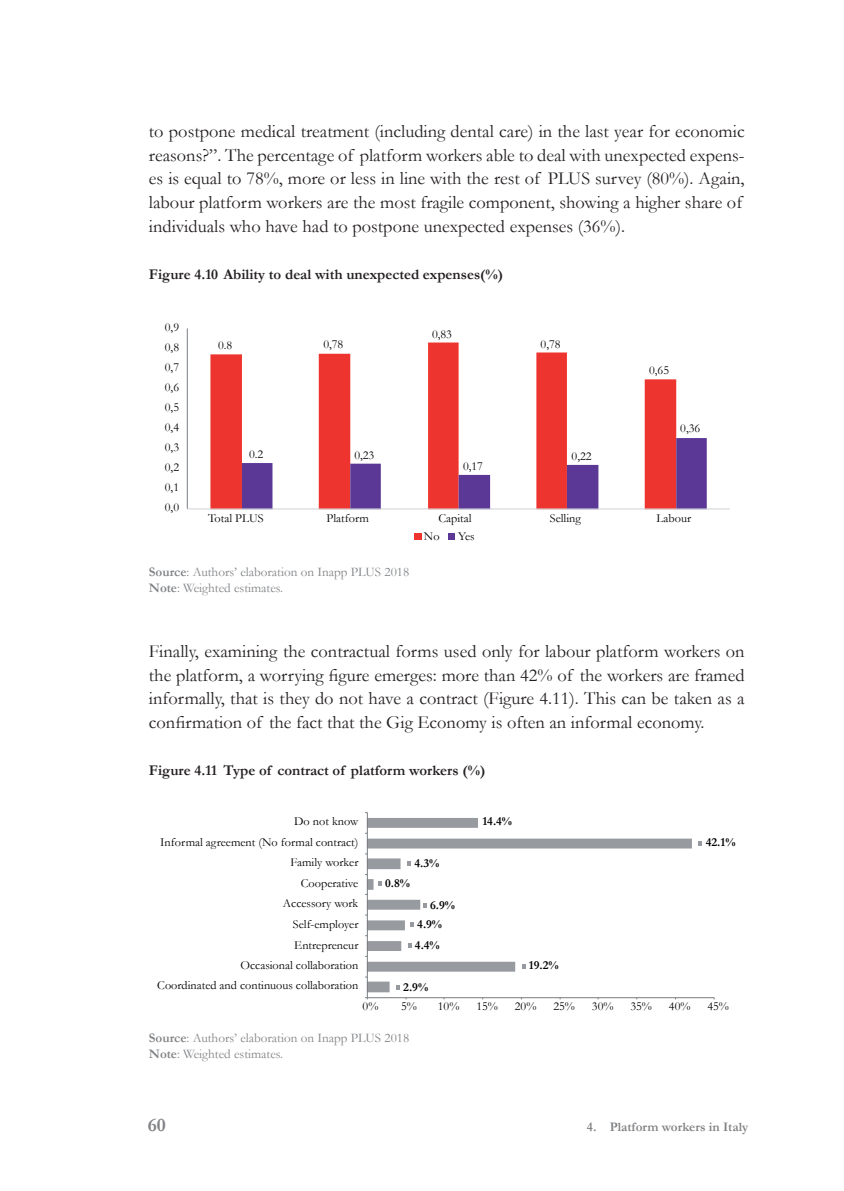
<style>
.page{position:relative;width:844px;height:1191px;background:#fff}
.page>*{position:absolute;margin:0;border:0;box-sizing:border-box;transform-origin:0 0}
.t1{font:700 19.25px "Garamond";color:#808285}
.t2{font:18.38px/23.6px "Garamond";color:#231f20}
.t3{font:700 14.88px "Garamond";color:#231f20}
.t4{font:13.12px/15.8px "Garamond";color:#808285}
.t5{font:700 13.12px "Garamond";color:#808285}
.t6{font:12.25px "Garamond";color:#020205}
.t7{font:700 12.25px "Garamond";color:#020205}
.s1{font-weight:700}
</style>
<div class="page">
<svg style="left:210px;top:342px;width:466px;height:166px"></svg>
<svg style="left:242px;top:438px;width:464px;height:70px"></svg>
<hr style="left:187px;top:328px;width:1px;height:181px;background:#797d81">
<hr style="left:187px;top:508px;width:542px;height:1px;background:#ced1d5">
<div style="left:414px;top:533px;width:7px;height:7px;background:#ee342e"></div>
<div style="left:448px;top:533px;width:7px;height:7px;background:#5b3896"></div>
<svg style="left:368px;top:818px;width:323px;height:174px"></svg>
<hr style="left:367px;top:997px;width:347px;height:1px;background:#797d81">
<hr style="left:367px;top:812px;width:1px;height:185px;background:#797d81">
<svg style="left:396px;top:985px;width:4px;height:4px"></svg>
<svg style="left:521px;top:964px;width:4px;height:4px"></svg>
<svg style="left:408px;top:943px;width:3px;height:4px"></svg>
<svg style="left:410px;top:923px;width:3px;height:4px"></svg>
<svg style="left:423px;top:904px;width:3px;height:4px"></svg>
<svg style="left:378px;top:881px;width:3px;height:4px"></svg>
<svg style="left:407px;top:861px;width:3px;height:5px"></svg>
<svg style="left:698px;top:841px;width:4px;height:4px"></svg>
<p class="t2" style="left:149px;top:119px;width:597px">to postpone medical treatment (including dental care) in the last year for economic reasons?”. The percentage of platform workers able to deal with unexpected expens&shy;es is equal to 78%, more or less in line with the rest of PLUS survey (80%). Again, labour platform workers are the most fragile component, showing a higher share of individuals who have had to postpone unexpected expenses (36%).</p>
<p class="t3" style="left:149px;top:265px;width:355px">Figure 4.10 Ability to deal with unexpected expenses(%)</p>
<p class="t6" style="left:165px;top:319px;width:16px">0,9</p>
<p class="t6" style="left:165px;top:339px;width:16px">0,8</p>
<p class="t6" style="left:165px;top:359px;width:16px">0,7</p>
<p class="t6" style="left:165px;top:379px;width:16px">0,6</p>
<p class="t6" style="left:165px;top:399px;width:16px">0,5</p>
<p class="t6" style="left:165px;top:419px;width:16px">0,4</p>
<p class="t6" style="left:165px;top:440px;width:16px">0,3</p>
<p class="t6" style="left:165px;top:460px;width:16px">0,2</p>
<p class="t6" style="left:165px;top:480px;width:16px">0,1</p>
<p class="t6" style="left:218px;top:337px;width:16px">0.8</p>
<p class="t6" style="left:323px;top:337px;width:21px">0,78</p>
<p class="t6" style="left:249px;top:447px;width:16px">0.2</p>
<p class="t6" style="left:354px;top:447px;width:21px">0,23</p>
<p class="t6" style="left:432px;top:326px;width:21px">0,83</p>
<p class="t6" style="left:463px;top:459px;width:21px">0,17</p>
<p class="t6" style="left:540px;top:336px;width:21px">0,78</p>
<p class="t6" style="left:571px;top:449px;width:21px">0,22</p>
<p class="t6" style="left:649px;top:363px;width:21px">0,65</p>
<p class="t6" style="left:680px;top:421px;width:21px">0,36</p>
<p class="t6" style="left:165px;top:500px;width:16px">0,0</p>
<p class="t6" style="left:208px;top:510px;width:57px">Total PLUS</p>
<p class="t6" style="left:326px;top:510px;width:44px">Platform</p>
<p class="t6" style="left:438px;top:510px;width:35px">Capital</p>
<p class="t6" style="left:549px;top:510px;width:33px">Selling</p>
<p class="t6" style="left:656px;top:510px;width:36px">Labour</p>
<p class="t6" style="left:424px;top:529px;width:17px">No</p>
<p class="t6" style="left:458px;top:529px;width:18px">Yes</p>
<p class="t4" style="left:149px;top:563px;width:262px"><span class="s1">Source</span>: Authors’ elaboration on Inapp PLUS 2018<br><span class="s1">Note</span>: Weighted estimates.</p>
<p class="t2" style="left:149px;top:639px;width:597px;text-align:justify">Finally, examining the contractual forms used only for labour platform workers on the platform, a worrying figure emerges: more than 42% of the workers are framed informally, that is they do not have a contract (Figure 4.11). This can be taken as a confirmation of the fact that the Gig Economy is often an informal economy.</p>
<p class="t3" style="left:149px;top:761px;width:338px">Figure 4.11 Type of contract of platform workers (%)</p>
<p class="t6" style="left:294px;top:814px;width:66px">Do not know</p>
<p class="t7" style="left:482px;top:814px;width:31px">14.4%</p>
<p class="t6" style="left:160px;top:835px;width:199px">Informal agreement (No formal contract)</p>
<p class="t7" style="left:705px;top:835px;width:31px">42.1%</p>
<p class="t6" style="left:290px;top:854px;width:69px">Family worker</p>
<p class="t7" style="left:414px;top:855px;width:26px">4.3%</p>
<p class="t6" style="left:301px;top:875px;width:59px">Cooperative</p>
<p class="t7" style="left:385px;top:875px;width:26px">0.8%</p>
<p class="t6" style="left:283px;top:896px;width:77px">Accessory work</p>
<p class="t7" style="left:430px;top:897px;width:26px">6.9%</p>
<p class="t6" style="left:293px;top:916px;width:67px">Self-employer</p>
<p class="t7" style="left:417px;top:916px;width:26px">4.9%</p>
<p class="t6" style="left:294px;top:937px;width:66px">Entrepreneur</p>
<p class="t7" style="left:415px;top:937px;width:26px">4.4%</p>
<p class="t6" style="left:240px;top:958px;width:119px">Occasional collaboration</p>
<p class="t7" style="left:528px;top:958px;width:31px">19.2%</p>
<p class="t6" style="left:157px;top:977px;width:203px">Coordinated and continuous collaboration</p>
<p class="t7" style="left:403px;top:979px;width:26px">2.9%</p>
<p class="t6" style="left:362px;top:998px;width:17px">0%</p>
<p class="t6" style="left:401px;top:998px;width:17px">5%</p>
<p class="t6" style="left:438px;top:998px;width:23px">10%</p>
<p class="t6" style="left:476px;top:998px;width:23px">15%</p>
<p class="t6" style="left:514px;top:998px;width:23px">20%</p>
<p class="t6" style="left:553px;top:998px;width:23px">25%</p>
<p class="t6" style="left:591px;top:998px;width:23px">30%</p>
<p class="t6" style="left:630px;top:998px;width:23px">35%</p>
<p class="t6" style="left:668px;top:998px;width:23px">40%</p>
<p class="t6" style="left:707px;top:998px;width:23px">45%</p>
<p class="t4" style="left:149px;top:1030px;width:262px"><span class="s1">Source</span>: Authors’ elaboration on Inapp PLUS 2018<br><span class="s1">Note</span>: Weighted estimates.</p>
<p class="t1" style="left:148px;top:1113px;width:20px">60</p>
<p class="t5" style="left:586px;top:1119px;width:163px">4. Platform workers in Italy</p>
</div>
